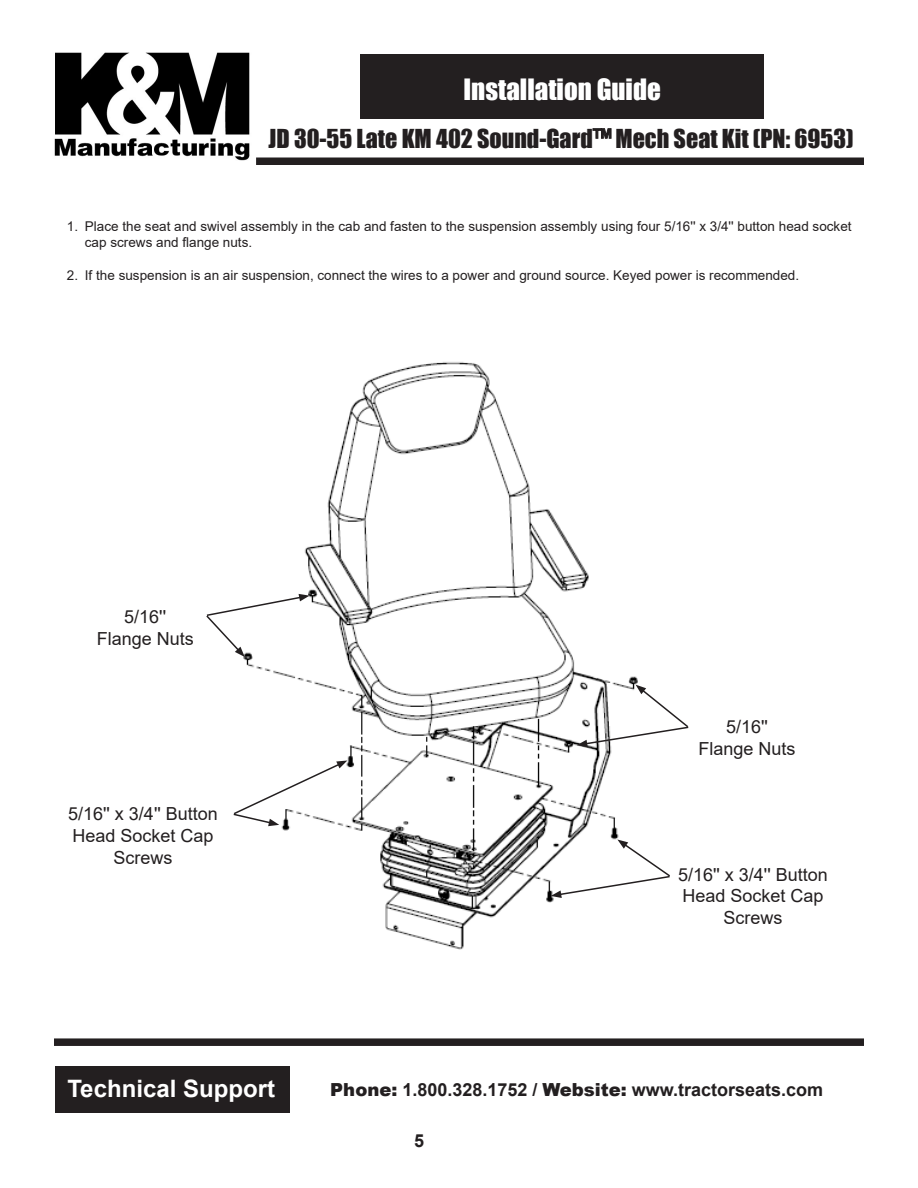
<style>
.page{position:relative;width:918px;height:1188px;background:#fff}
.page>*{position:absolute;margin:0;border:0;box-sizing:border-box;transform-origin:0 0}
.t1{font:27px "Impact";color:#fff}
.t2{font:24px "Impact";color:#231f20}
.t3{font:700 24px "Arial";color:#fff}
.t4{font:18px/21.6px "Arial";color:#231f20;text-align:center}
.t5{font:700 18px "Arial";color:#231f20}
.t6{font:13.5px/16.2px "Arial";color:#231f20}
.s1{font-weight:900}
</style>
<div class="page">
<img style="left:243px;top:362px;width:395px;height:588px">
<div style="left:361px;top:54px;width:403px;height:64px;background:#231f20"></div>
<div style="left:256px;top:158px;width:608px;height:7px;background:#231f20"></div>
<div style="left:54px;top:1038px;width:810px;height:8px;background:#231f20"></div>
<img style="left:54px;top:52px;width:196px;height:109px">
<div style="left:55px;top:1066px;width:235px;height:47px;background:#231f20"></div>
<svg style="left:551px;top:840px;width:119px;height:58px"></svg>
<svg style="left:233px;top:760px;width:114px;height:66px"></svg>
<svg style="left:206px;top:594px;width:104px;height:63px"></svg>
<svg style="left:577px;top:685px;width:112px;height:62px"></svg>
<p class="t1" style="left:464px;top:68px;width:199px">Installation Guide</p>
<h2 class="t2" style="left:269px;top:120px;width:587px">JD 30-55 Late KM 402 Sound-Gard™ Mech Seat Kit (PN: 6953)</h2>
<p class="t6" style="left:85px;top:218px;width:768px;text-indent:-18px">1. Place the seat and swivel assembly in the cab and fasten to the suspension assembly using four 5/16'' x 3/4'' button head socket cap screws and flange nuts.</p>
<p class="t6" style="left:67px;top:267px;width:734px">2. If the suspension is an air suspension, connect the wires to a power and ground source. Keyed power is recommended.</p>
<p class="t4" style="left:97px;top:606px;width:99px">5/16''<br>Flange Nuts</p>
<p class="t4" style="left:68px;top:803px;width:151px">5/16'' x 3/4'' Button<br>Head Socket Cap<br>Screws</p>
<p class="t4" style="left:698px;top:716px;width:99px">5/16''<br>Flange Nuts</p>
<p class="t4" style="left:678px;top:864px;width:151px">5/16'' x 3/4'' Button<br>Head Socket Cap<br>Screws</p>
<p class="t3" style="left:67px;top:1072px;width:209px">Technical Support</p>
<p class="t5" style="left:330px;top:1077px;width:494px"><span class="s1">Phone:</span> 1.800.328.1752 / <span class="s1">Website:</span> www.tractorseats.com</p>
<p class="t5" style="left:414px;top:1129px;width:12px">5</p>
</div>
